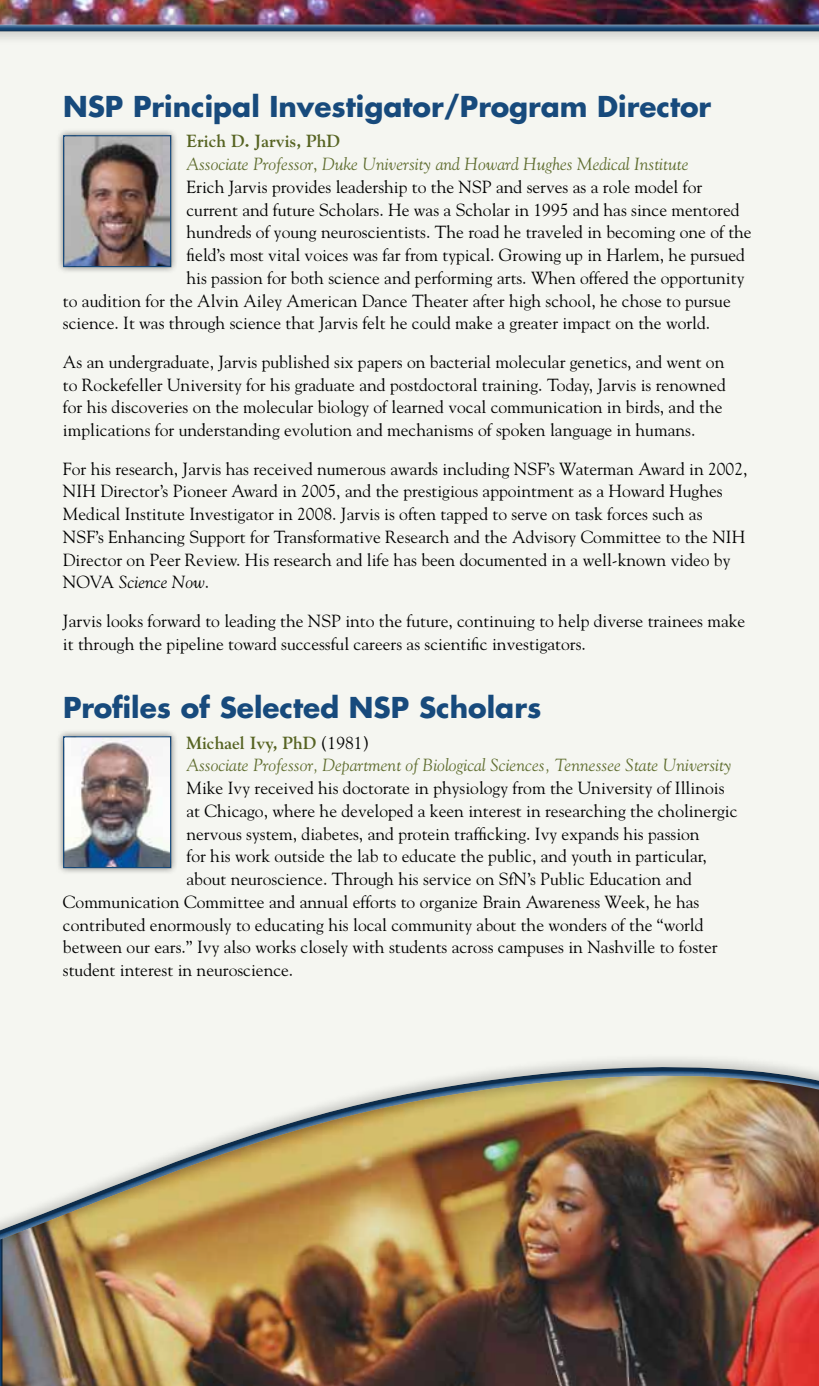
<style>
.page{position:relative;width:819px;height:1386px;background:#fff}
.page>*{position:absolute;margin:0;border:0;box-sizing:border-box;transform-origin:0 0}
.t1{font:700 28px "Futura";color:#174a7c}
.t2{font:17.5px/22.8px "Goudy";color:#000}
.t3{font:italic 17.5px/22.8px "Goudy";color:#606e30}
.t4{font:700 17.5px "Goudy";color:#576423}
.s1{font-style:normal}
.s2{font-style:italic}
.s3{font-weight:700;font-style:normal;color:#576423}
.s4{font-style:normal;color:#000}
</style>
<div class="page">
<div style="left:0;top:4px;width:819px;height:1382px;background:#f5f6f1"></div>
<img style="left:0;top:0;width:819px;height:11px">
<div style="left:0;top:11px;width:819px;height:34px;background:#000;opacity:.4"></div>
<div style="left:0;top:21px;width:819px;height:10px;background:#fff;opacity:.75"></div>
<div style="left:0;top:23px;width:819px;height:9px;background:#000;opacity:.4"></div>
<div style="left:0;top:1053px;width:819px;height:333px;background:#000;opacity:.4"></div>
<div style="left:0;top:1064px;width:819px;height:322px;background:#000;opacity:.4"></div>
<div style="left:56px;top:128px;width:123px;height:146px;background:#000;opacity:.5"></div>
<div style="left:61px;top:132px;width:110px;height:136px;background:#fff;opacity:.5"></div>
<div style="left:64px;top:132px;width:109px;height:136px;background:#000;opacity:.4"></div>
<div style="left:56px;top:729px;width:123px;height:146px;background:#000;opacity:.5"></div>
<div style="left:61px;top:733px;width:110px;height:136px;background:#fff;opacity:.5"></div>
<div style="left:64px;top:733px;width:109px;height:136px;background:#000;opacity:.4"></div>
<h1 class="t1" style="left:63px;top:88px;width:650px">NSP Principal Investigator/Program Director</h1>
<p class="t4" style="left:186px;top:131px;width:155px">Erich D. Jarvis, PhD</p>
<p class="t3" style="left:186px;top:153px;width:504px">Associate Professor<span class="s1">,</span> Duke University and Howard Hughes Medical Institute</p>
<p class="t2" style="left:186px;top:175px;width:517px">Erich Jarvis provides leadership to the NSP and serves as a role model for</p>
<p class="t2" style="left:186px;top:198px;width:555px">current and future Scholars. He was a Scholar in 1995 and has since mentored</p>
<p class="t2" style="left:186px;top:221px;width:567px">hundreds of young neuroscientists. The road he traveled in becoming one of the</p>
<p class="t2" style="left:186px;top:244px;width:560px">field’s most vital voices was far from typical. Growing up in Harlem, he pursued</p>
<p class="t2" style="left:186px;top:266px;width:559px">his passion for both science and performing arts. When offered the opportunity</p>
<p class="t2" style="left:63px;top:289px;width:669px">to audition for the Alvin Ailey American Dance Theater after high school, he chose to pursue</p>
<p class="t2" style="left:63px;top:312px;width:649px">science. It was through science that Jarvis felt he could make a greater impact on the world.</p>
<p class="t2" style="left:63px;top:350px;width:664px">As an undergraduate, Jarvis published six papers on bacterial molecular genetics, and went on to Rockefeller University for his graduate and postdoctoral training. Today, Jarvis is renowned for his discoveries on the molecular biology of learned vocal communication in birds, and the implications for understanding evolution and mechanisms of spoken language in humans.</p>
<p class="t2" style="left:63px;top:457px;width:686px">For his research, Jarvis has received numerous awards including NSF’s Waterman Award in 2002, NIH Director’s Pioneer Award in 2005, and the prestigious appointment as a Howard Hughes Medical Institute Investigator in 2008. Jarvis is often tapped to serve on task forces such as NSF’s Enhancing Support for Transformative Research and the Advisory Committee to the NIH Director on Peer Review. His research and life has been documented in a well-known video by NOVA <span class="s2">Science Now</span>.</p>
<p class="t2" style="left:63px;top:609px;width:684px">Jarvis looks forward to leading the NSP into the future, continuing to help diverse trainees make it through the pipeline toward successful careers as scientific investigators.</p>
<h1 class="t1" style="left:63px;top:689px;width:480px">Profiles of Selected NSP Scholars</h1>
<p class="t3" style="left:186px;top:731px;width:547px"><span class="s3">Michael Ivy, PhD</span> <span class="s4">(1981)<br></span>Associate Professor, Department of Biological Sciences, Tennessee State University</p>
<p class="t2" style="left:186px;top:776px;width:540px">Mike Ivy received his doctorate in physiology from the University of Illinois</p>
<p class="t2" style="left:186px;top:799px;width:553px">at Chicago, where he developed a keen interest in researching the cholinergic</p>
<p class="t2" style="left:186px;top:822px;width:515px">nervous system, diabetes, and protein trafficking. Ivy expands his passion</p>
<p class="t2" style="left:186px;top:845px;width:522px">for his work outside the lab to educate the public, and youth in particular,</p>
<p class="t2" style="left:186px;top:867px;width:507px">about neuroscience. Through his service on SfN’s Public Education and</p>
<p class="t2" style="left:63px;top:890px;width:638px">Communication Committee and annual efforts to organize Brain Awareness Week, he has</p>
<p class="t2" style="left:63px;top:913px;width:642px">contributed enormously to educating his local community about the wonders of the “world</p>
<p class="t2" style="left:63px;top:936px;width:656px">between our ears.” Ivy also works closely with students across campuses in Nashville to foster</p>
<p class="t2" style="left:63px;top:958px;width:232px">student interest in neuroscience.</p>
</div>
